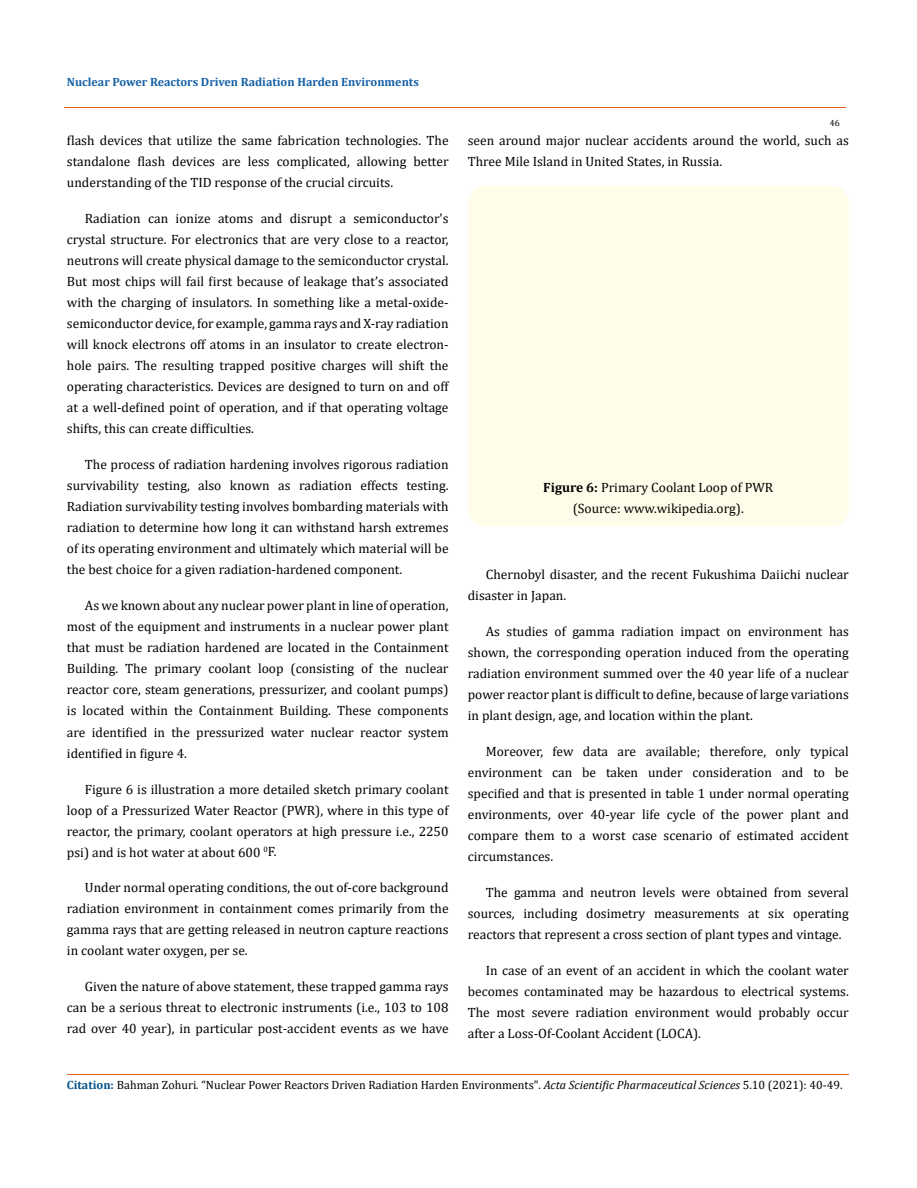
<style>
.page{position:relative;width:917px;height:1188px;background:#fff}
.page>*{position:absolute;margin:0;border:0;box-sizing:border-box;transform-origin:0 0}
.t1{font:13.5px/21px "Cambria";color:#000;text-align:justify}
.t2{font:12px "Cambria";color:#000}
.t3{font:700 12px "Cambria";color:#1560a6}
.t4{font:9px "Cambria";color:#000}
.s1{font-weight:700}
.s2{font-weight:700;color:#035089}
.s3{font-style:italic}
</style>
<div class="page">
<div style="left:468px;top:185px;width:380px;height:342px;background:#fffde9;border-radius:18px"></div>
<hr style="left:64px;top:108px;width:781px;height:1px;background:#e05d1a">
<hr style="left:67px;top:1074px;width:781px;height:1px;background:#e05d1a">
<p class="t3" style="left:67px;top:73px;width:353px">Nuclear Power Reactors Driven Radiation Harden Environments</p>
<p class="t1" style="left:67px;top:130px;width:383px">flash devices that utilize the same fabrication technologies. The standalone flash devices are less complicated, allowing better understanding of the TID response of the crucial circuits.</p>
<p class="t1" style="left:67px;top:208px;width:383px;text-indent:18px">Radiation can ionize atoms and disrupt a semiconductor's crystal structure. For electronics that are very close to a reactor, neutrons will create physical damage to the semiconductor crystal.<br>But most chips will fail first because of leakage that’s associated with the charging of insulators. In something like a metal-oxide&shy;semiconductor device, for example, gamma rays and X-ray radiation will knock electrons off atoms in an insulator to create electron&shy;hole pairs. The resulting trapped positive charges will shift the operating characteristics. Devices are designed to turn on and off at a well-defined point of operation, and if that operating voltage shifts, this can create difficulties.</p>
<p class="t1" style="left:67px;top:454px;width:383px;text-indent:18px">The process of radiation hardening involves rigorous radiation survivability testing, also known as radiation effects testing.<br>Radiation survivability testing involves bombarding materials with radiation to determine how long it can withstand harsh extremes of its operating environment and ultimately which material will be the best choice for a given radiation-hardened component.</p>
<p class="t1" style="left:67px;top:595px;width:383px;text-indent:18px">As we known about any nuclear power plant in line of operation, most of the equipment and instruments in a nuclear power plant that must be radiation hardened are located in the Containment Building. The primary coolant loop (consisting of the nuclear reactor core, steam generations, pressurizer, and coolant pumps) is located within the Containment Building. These components are identified in the pressurized water nuclear reactor system identified in figure 4.</p>
<p class="t1" style="left:67px;top:778px;width:383px;text-indent:18px">Figure 6 is illustration a more detailed sketch primary coolant loop of a Pressurized Water Reactor (PWR), where in this type of reactor, the primary, coolant operators at high pressure i.e., 2250 psi) and is hot water at about 600 <sup>0</sup>F.</p>
<p class="t1" style="left:67px;top:877px;width:383px;text-indent:18px">Under normal operating conditions, the out of-core background radiation environment in containment comes primarily from the gamma rays that are getting released in neutron capture reactions in coolant water oxygen, per se.</p>
<p class="t1" style="left:67px;top:976px;width:383px;text-indent:18px">Given the nature of above statement, these trapped gamma rays can be a serious threat to electronic instruments (i.e., 103 to 108 rad over 40 year), in particular post-accident events as we have</p>
<p class="t4" style="left:829px;top:118px;width:11px">46</p>
<p class="t1" style="left:468px;top:130px;width:382px">seen around major nuclear accidents around the world, such as<br>Three Mile Island in United States, in Russia.</p>
<p class="t1" style="left:543px;top:477px;width:231px;text-align:center"><span class="s1">Figure 6:</span> Primary Coolant Loop of PWR (Source: www.wikipedia.org).</p>
<p class="t1" style="left:468px;top:564px;width:382px;text-indent:18px">Chernobyl disaster, and the recent Fukushima Daiichi nuclear disaster in Japan.</p>
<p class="t1" style="left:468px;top:621px;width:382px;text-indent:18px">As studies of gamma radiation impact on environment has shown, the corresponding operation induced from the operating radiation environment summed over the 40 year life of a nuclear power reactor plant is difficult to define, because of large variations in plant design, age, and location within the plant.</p>
<p class="t1" style="left:468px;top:741px;width:382px;text-indent:18px">Moreover, few data are available; therefore, only typical environment can be taken under consideration and to be specified and that is presented in table 1 under normal operating environments, over 40-year life cycle of the power plant and compare them to a worst case scenario of estimated accident circumstances.</p>
<p class="t1" style="left:468px;top:882px;width:382px;text-indent:18px">The gamma and neutron levels were obtained from several sources, including dosimetry measurements at six operating reactors that represent a cross section of plant types and vintage.</p>
<p class="t1" style="left:468px;top:960px;width:382px;text-indent:18px">In case of an event of an accident in which the coolant water becomes contaminated may be hazardous to electrical systems.<br>The most severe radiation environment would probably occur after a Loss-Of-Coolant Accident (LOCA).</p>
<p class="t2" style="left:67px;top:1078px;width:777px"><span class="s2">Citation:</span> Bahman Zohuri<span class="s3">.</span> “Nuclear Power Reactors Driven Radiation Harden Environments". <span class="s3">Acta Scientific Pharmaceutical Sciences</span> 5.10 (2021): 40-49.</p>
</div>
